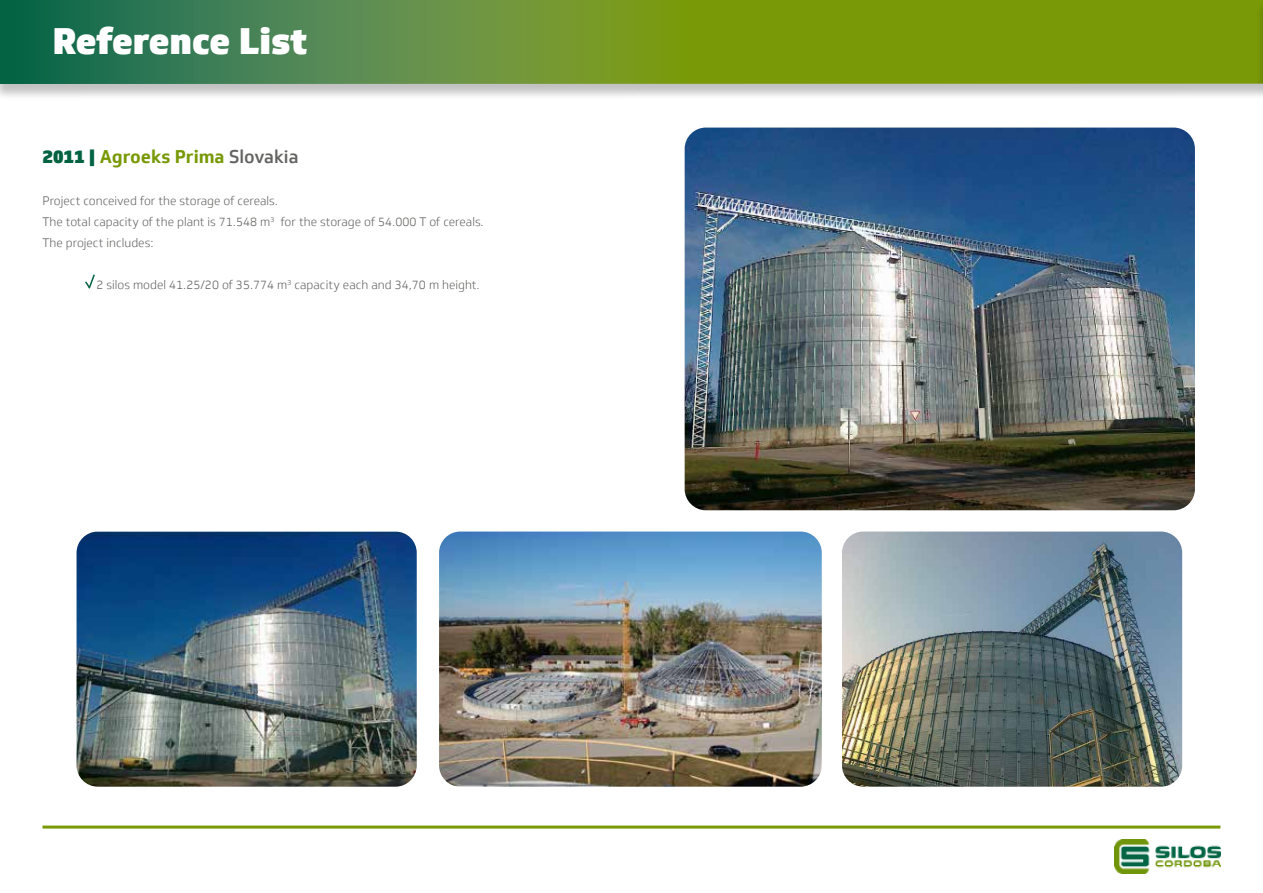
<style>
.page{position:relative;width:1263px;height:893px;background:#fff}
.page>*{position:absolute;margin:0;border:0;box-sizing:border-box;transform-origin:0 0}
.t1{font:900 36px "Soleto";letter-spacing:-.01em;color:#fff}
.t2{font:700 18px "Soleto";color:#789904}
.t3{font:300 12px/21px "Soleto";color:#636362}
.s1{font-weight:900;color:#006241}
.s2{font-weight:500;color:#636362}
</style>
<div class="page">
<svg style="left:85px;top:274px;width:10px;height:15px"></svg>
<img style="left:685px;top:128px;width:510px;height:382px">
<img style="left:77px;top:531px;width:340px;height:256px">
<img style="left:439px;top:531px;width:383px;height:256px">
<img style="left:842px;top:531px;width:340px;height:256px">
<img style="left:1114px;top:840px;width:106px;height:34px">
<hr style="left:43px;top:826px;width:1177px;height:3px;background:#789904">
<div style="left:0;top:0;width:1263px;height:101px;background:#000;opacity:.25"></div>
<svg style="left:0;top:0;width:1255px;height:84px;background:#628f28"></svg>
<div style="left:1255px;top:0;width:8px;height:101px;background:#000;opacity:.25"></div>
<svg style="left:1262px;top:0;width:1px;height:84px"></svg>
<h1 class="t1" style="left:53px;top:18px;width:256px">Reference List</h1>
<h2 class="t2" style="left:43px;top:145px;width:257px"><span class="s1">2011 |</span> Agroeks Prima <span class="s2">Slovakia</span></h2>
<p class="t3" style="left:43px;top:190px;width:443px">Project conceived for the storage of cereals.<br>The total capacity of the plant is 71.548 m<sup>3</sup> for the storage of 54.000 T of cereals.<br>The project includes:</p>
<p class="t3" style="left:97px;top:274px;width:385px">2 silos model 41.25/20 of 35.774 m<sup>3</sup> capacity each and 34,70 m height.</p>
</div>
